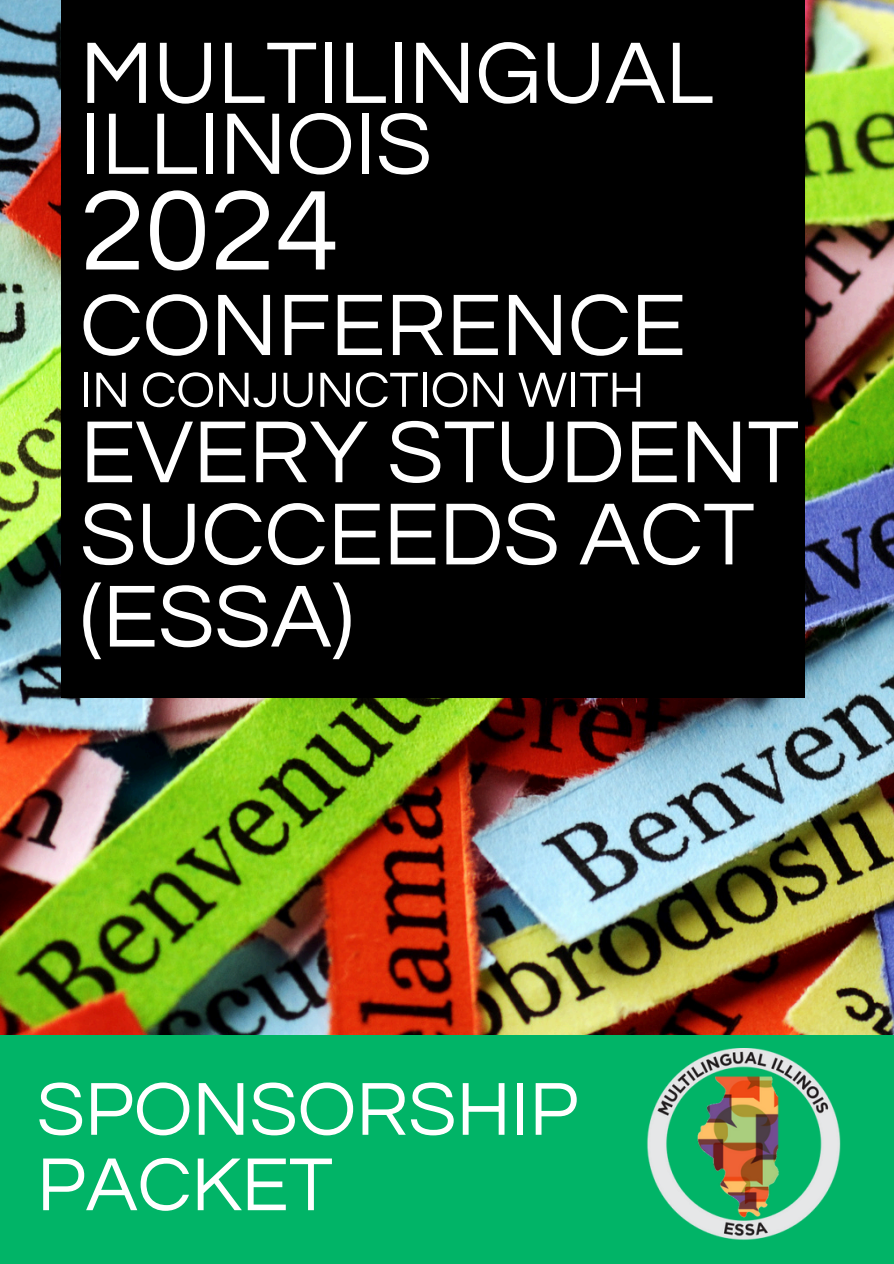
<style>
.page{position:relative;width:894px;height:1264px;background:#fff}
.page>*{position:absolute;margin:0;border:0;box-sizing:border-box;transform-origin:0 0}
.t1{font:118.05px "Questrial";color:#fff}
.t2{font:91.5px/82.1px "Questrial";color:#fff}
.t3{font:90.75px/70.8px "Questrial";color:#fff}
.t4{font:78px "Questrial";color:#fff}
.t5{font:51.45px "Questrial";color:#fff}
</style>
<div class="page">
<div style="left:0;top:516px;width:893px;height:747px;background:#01b467"></div>
<img style="left:0;top:0;width:893px;height:1034px">
<div style="left:61px;top:0;width:743px;height:697px;background:#000"></div>
<img style="left:647px;top:1048px;width:192px;height:192px">
<h1 class="t3" style="left:80px;top:40px;width:635px">MULTILINGUAL<br>ILLINOIS</h1>
<h1 class="t1" style="left:80px;top:173px;width:261px">2024</h1>
<h1 class="t3" style="left:80px;top:292px;width:607px">CONFERENCE</h1>
<h1 class="t5" style="left:80px;top:364px;width:565px">IN CONJUNCTION WITH</h1>
<h1 class="t2" style="left:80px;top:413px;width:720px">EVERY STUDENT<br>SUCCEEDS ACT (ESSA)</h1>
<p class="t4" style="left:37px;top:1070px;width:543px">SPONSORSHIP</p>
<p class="t4" style="left:37px;top:1146px;width:297px">PACKET</p>
</div>
